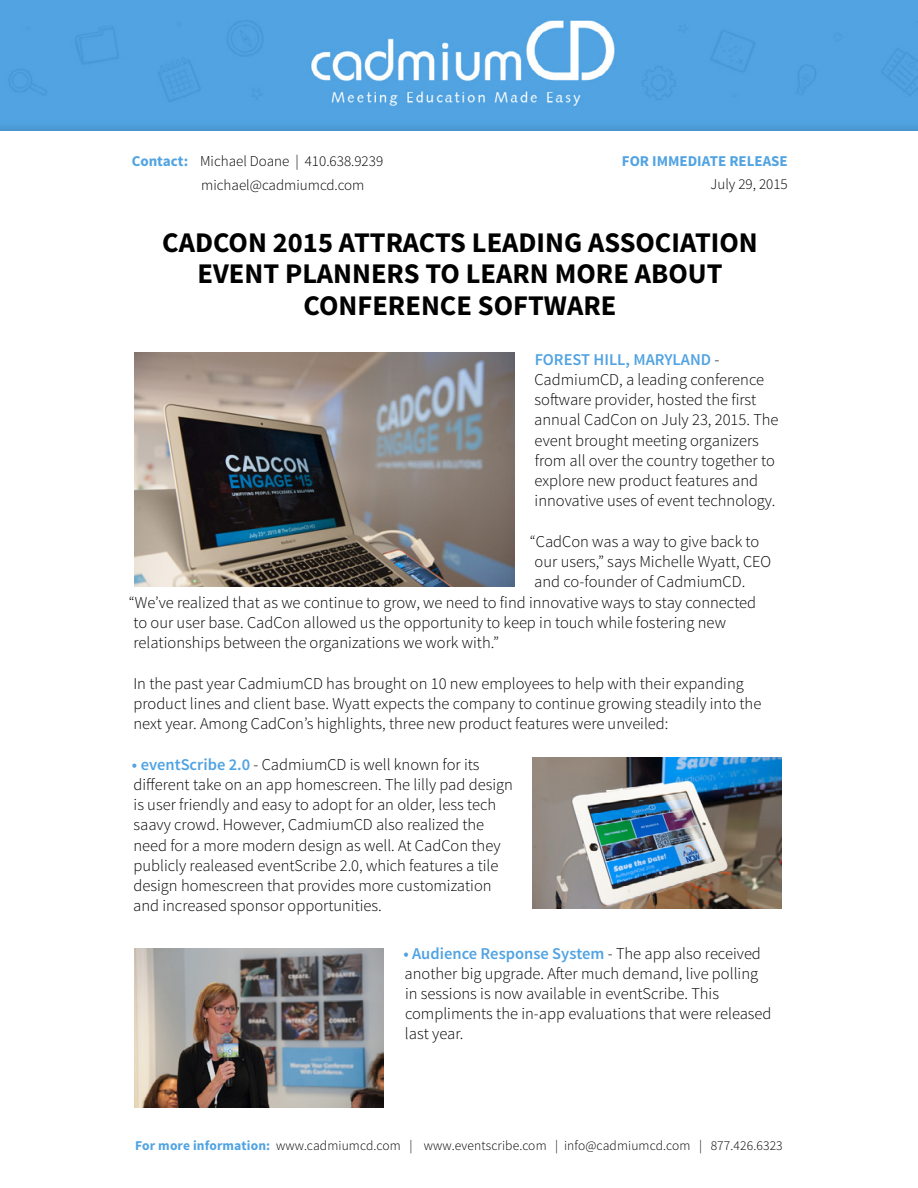
<style>
.page{position:relative;width:918px;height:1188px;background:#fff}
.page>*{position:absolute;margin:0;border:0;box-sizing:border-box;transform-origin:0 0}
.t1{font:700 28.5px/31.5px "Source Sans Pro";color:#000;text-align:center}
.t2{font:300 16.5px/20.2px "Source Sans Pro";color:#000}
.t3{font:300 15px/23.2px "Source Sans Pro";color:#000}
.t4{font:700 15px "Source Sans Pro";color:#51a3e2}
.t5{font:300 13.5px "Source Sans Pro";letter-spacing:.01em;color:#000}
.s1{font-weight:700;color:#51a3e2}
.s2{font-weight:600;color:#51a3e2}
</style>
<div class="page">
<img style="left:0;top:0;width:918px;height:130px">
<img style="left:135px;top:352px;width:380px;height:235px">
<img style="left:135px;top:948px;width:249px;height:160px">
<img style="left:532px;top:758px;width:249px;height:150px">
<p class="t3" style="left:201px;top:150px;width:183px;text-indent:-70px"><span class="s1">Contact:</span> Michael Doane | 410.638.9239 michael@cadmiumcd.com</p>
<p class="t4" style="left:622px;top:152px;width:167px">FOR IMMEDIATE RELEASE</p>
<p class="t3" style="left:711px;top:172px;width:79px">July 29, 2015</p>
<h1 class="t1" style="left:162px;top:227px;width:597px">CADCON 2015 ATTRACTS LEADING ASSOCIATION<br>EVENT PLANNERS TO LEARN MORE ABOUT<br>CONFERENCE SOFTWARE</h1>
<p class="t2" style="left:534px;top:349px;width:246px"><span class="s2">FOREST HILL, MARYLAND</span> - CadmiumCD, a leading conference software provider, hosted the first annual CadCon on July 23, 2015. The event brought meeting organizers from all over the country together to explore new product features and innovative uses of event technology.</p>
<p class="t2" style="left:530px;top:531px;width:231px">“CadCon was a way to give back to</p>
<p class="t2" style="left:535px;top:552px;width:238px">our users,” says Michelle Wyatt, CEO</p>
<p class="t2" style="left:534px;top:572px;width:213px">and co-founder of CadmiumCD.</p>
<p class="t2" style="left:129px;top:592px;width:629px">“We’ve realized that as we continue to grow, we need to find innovative ways to stay connected</p>
<p class="t2" style="left:133px;top:612px;width:594px">to our user base. CadCon allowed us the opportunity to keep in touch while fostering new</p>
<p class="t2" style="left:133px;top:633px;width:367px">relationships between the organizations we work with.”</p>
<p class="t2" style="left:133px;top:673px;width:629px">In the past year CadmiumCD has brought on 10 new employees to help with their expanding product lines and client base. Wyatt expects the company to continue growing steadily into the next year. Among CadCon’s highlights, three new product features were unveiled:</p>
<p class="t2" style="left:132px;top:754px;width:383px"><span class="s2">• eventScribe 2.0</span> - CadmiumCD is well known for its different take on an app homescreen. The lilly pad design is user friendly and easy to adopt for an older, less tech saavy crowd. However, CadmiumCD also realized the need for a more modern design as well. At CadCon they publicly realeased eventScribe 2.0, which features a tile design homescreen that provides more customization and increased sponsor opportunities.</p>
<p class="t2" style="left:403px;top:943px;width:370px"><span class="s2">• Audience Response System</span> - The app also received another big upgrade. After much demand, live polling in sessions is now available in eventScribe. This compliments the in-app evaluations that were released last year.</p>
<p class="t5" style="left:135px;top:1137px;width:649px"><span class="s1">For more information:</span> www.cadmiumcd.com | www.eventscribe.com | info@cadmiumcd.com | 877.426.6323</p>
</div>
